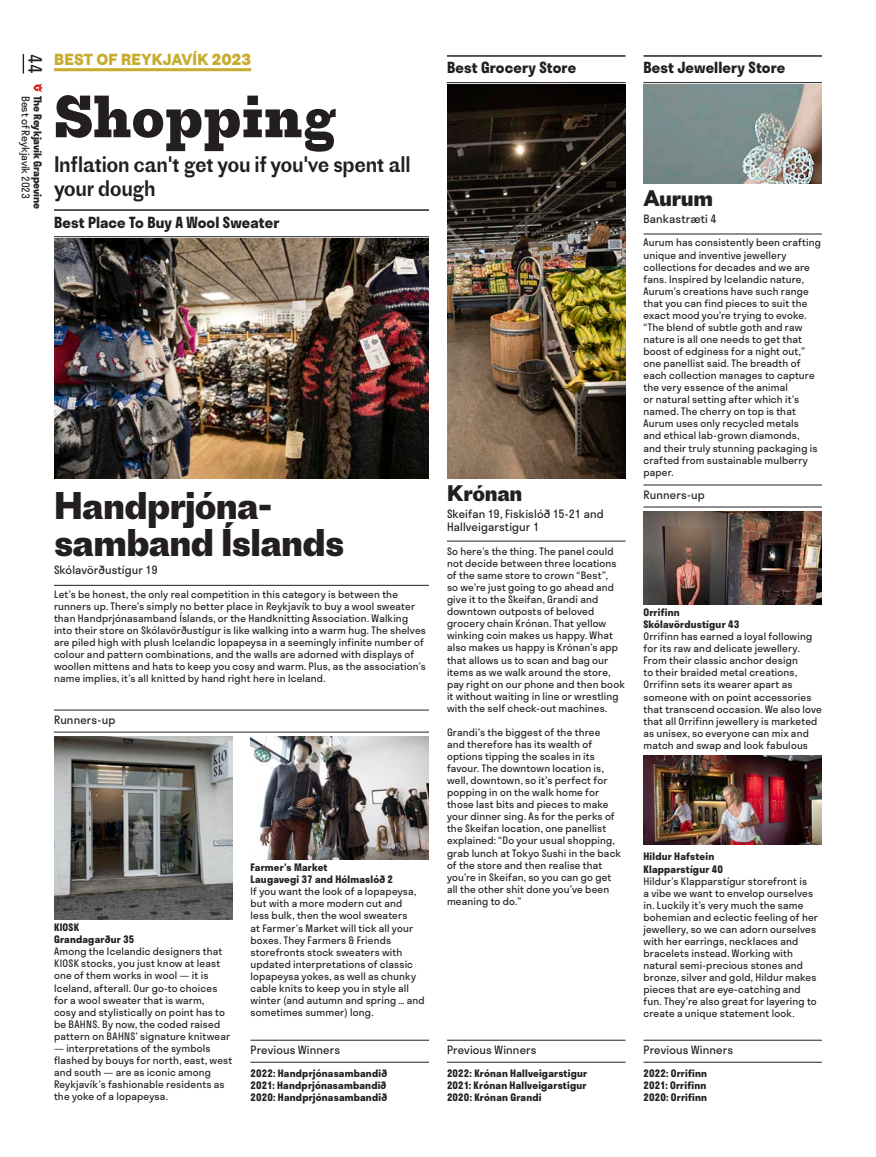
<style>
.page{position:relative;width:876px;height:1157px;background:#fff}
.page>*{position:absolute;margin:0;border:0;box-sizing:border-box;transform-origin:0 0}
.t1{font:700 55.5px "Proto Slab";color:#231f20}
.t2{font:700 36px/37.5px "Proto Grotesk";letter-spacing:-.02em;color:#231f20}
.t3{font:21px/24px "Proto Grotesk";letter-spacing:-.02em;color:#231f20;scale:.95 1}
.t4{font:700 21px "Proto Grotesk";letter-spacing:-.02em;color:#231f20}
.t5{font:18px "Stratos";color:#231f20}
.t6{font:700 15px "Stratos";letter-spacing:.005em;color:#231f20}
.t7{font:700 15px "Proto Grotesk";letter-spacing:.01em;color:#c8ac30;scale:.95 1}
.t8{font:11.25px/13.5px "Stratos";letter-spacing:.015em;color:#231f20}
.t9{font:700 10.5px "Stratos";letter-spacing:-.005em;color:#231f20}
.t10{font:10.5px "Stratos";letter-spacing:-.01em;color:#231f20}
.t11{font:10.05px/12px "Stratos";letter-spacing:.015em;color:#231f20}
.t12{font:700 10.05px/12px "Stratos";letter-spacing:.02em;color:#231f20}
</style>
<div class="page">
<hr style="left:875px;top:0;width:1px;height:1157px;background:#f8f2e4">
<svg style="left:34px;top:84px;width:9px;height:8px"></svg>
<svg style="left:23px;top:54px;width:1px;height:20px"></svg>
<hr style="left:54px;top:68px;width:197px;height:3px;background:#c8ac30">
<hr style="left:54px;top:209px;width:375px;height:2px;background:#231f20">
<hr style="left:54px;top:236px;width:375px;height:1px;background:#231f20">
<hr style="left:54px;top:585px;width:375px;height:1px;background:#231f20">
<hr style="left:54px;top:709px;width:375px;height:1px;background:#231f20">
<hr style="left:54px;top:731px;width:375px;height:1px;background:#231f20">
<img style="left:54px;top:239px;width:375px;height:239px">
<img style="left:54px;top:736px;width:178px;height:183px">
<hr style="left:250px;top:1039px;width:179px;height:1px;background:#231f20">
<hr style="left:250px;top:1061px;width:179px;height:1px;background:#231f20">
<img style="left:250px;top:736px;width:179px;height:123px">
<hr style="left:447px;top:55px;width:178px;height:2px;background:#231f20">
<hr style="left:447px;top:82px;width:178px;height:1px;background:#231f20">
<hr style="left:447px;top:541px;width:178px;height:1px;background:#231f20">
<hr style="left:447px;top:1039px;width:178px;height:1px;background:#231f20">
<hr style="left:447px;top:1061px;width:178px;height:1px;background:#231f20">
<img style="left:447px;top:85px;width:178px;height:394px">
<hr style="left:643px;top:55px;width:179px;height:2px;background:#231f20">
<hr style="left:643px;top:82px;width:179px;height:1px;background:#231f20">
<hr style="left:643px;top:234px;width:179px;height:1px;background:#231f20">
<hr style="left:643px;top:484px;width:179px;height:1px;background:#231f20">
<hr style="left:643px;top:506px;width:179px;height:1px;background:#231f20">
<hr style="left:643px;top:1039px;width:179px;height:1px;background:#231f20">
<hr style="left:643px;top:1061px;width:179px;height:1px;background:#231f20">
<img style="left:643px;top:85px;width:179px;height:99px">
<img style="left:643px;top:511px;width:179px;height:93px">
<img style="left:643px;top:755px;width:179px;height:89px">
<hr style="left:875px;top:868px;width:1px;height:289px;background:#e96a24">
<h3 class="t5" style="left:49px;top:54px;width:21px;rotate:90deg">44</h3>
<h3 class="t7" style="left:54px;top:49px;width:209px">BEST OF REYKJAVÍK 2023</h3>
<h1 class="t1" style="left:54px;top:77px;width:284px">Shopping</h1>
<h3 class="t3" style="left:54px;top:151px;width:377px">Inflation can't get you if you've spent all your dough</h3>
<h3 class="t6" style="left:54px;top:210px;width:227px">Best Place To Buy A Wool Sweater</h3>
<p class="t10" style="left:34px;top:96px;width:105px;rotate:90deg">Best of Reykjavík 2023</p>
<p class="t9" style="left:46px;top:96px;width:115px;rotate:90deg">The Reykjavík Grapevine</p>
<h2 class="t2" style="left:54px;top:486px;width:292px">Handprjóna&shy;samband Íslands</h2>
<p class="t8" style="left:54px;top:563px;width:105px">Skólavörðustígur 19</p>
<p class="t11" style="left:54px;top:588px;width:373px">Let’s be honest, the only real competition in this category is between the runners up. There’s simply no better place in Reykjavík to buy a wool sweater than Handprjónasamband Íslands, or the Handknitting Association. Walking into their store on Skólavörðustígur is like walking into a warm hug. The shelves are piled high with plush Icelandic lopapeysa in a seemingly infinite number of colour and pattern combinations, and the walls are adorned with displays of woollen mittens and hats to keep you cosy and warm. Plus, as the association’s name implies, it’s all knitted by hand right here in Iceland.</p>
<p class="t8" style="left:54px;top:713px;width:63px">Runners-up</p>
<p class="t12" style="left:54px;top:921px;width:82px">KIOSK<br>Grandagarður 35</p>
<p class="t11" style="left:54px;top:945px;width:178px">Among the Icelandic designers that KIOSK stocks, you just know at least one of them works in wool — it is Iceland, afterall. Our go-to choices for a wool sweater that is warm,<br>cosy and stylistically on point has to be BAHNS. By now, the coded raised pattern on BAHNS’ signature knitwear</p>
<p class="t11" style="left:54px;top:1041px;width:180px">— interpretations of the symbols flashed by bouys for north, east, west and south — are as iconic among<br>Reykjavík’s fashionable residents as the yoke of a lopapeysa.</p>
<p class="t12" style="left:250px;top:861px;width:144px">Farmer's Market<br>Laugavegi 37 and Hólmaslóð 2</p>
<p class="t11" style="left:250px;top:885px;width:176px">If you want the look of a lopapeysa, but with a more modern cut and<br>less bulk, then the wool sweaters<br>at Farmer’s Market will tick all your boxes. They Farmers &amp; Friends storefronts stock sweaters with updated interpretations of classic lopapeysa yokes, as well as chunky cable knits to keep you in style all winter (and autumn and spring … and sometimes summer) long.</p>
<p class="t8" style="left:250px;top:1043px;width:91px">Previous Winners</p>
<p class="t12" style="left:250px;top:1066px;width:138px;text-align:justify">2022: Handprjónasambandið 2021: Handprjónasambandið 2020: Handprjónasambandið</p>
<h3 class="t6" style="left:447px;top:56px;width:131px">Best Grocery Store</h3>
<h3 class="t6" style="left:643px;top:56px;width:143px">Best Jewellery Store</h3>
<h3 class="t4" style="left:447px;top:478px;width:77px">Krónan</h3>
<p class="t8" style="left:447px;top:506px;width:158px">Skeifan 19, Fiskislóð 15-21 and<br>Hallveigarstigur 1</p>
<p class="t11" style="left:447px;top:545px;width:179px">So here’s the thing. The panel could not decide between three locations of the same store to crown “Best”,<br>so we’re just going to go ahead and give it to the Skeifan, Grandi and downtown outposts of beloved grocery chain Krónan. That yellow winking coin makes us happy. What also makes us happy is Krónan’s app that allows us to scan and bag our items as we walk around the store, pay right on our phone and then book it without waiting in line or wrestling with the self check-out machines.</p>
<p class="t11" style="left:447px;top:726px;width:176px">Grandi’s the biggest of the three<br>and therefore has its wealth of options tipping the scales in its favour. The downtown location is, well, downtown, so it’s perfect for popping in on the walk home for those last bits and pieces to make your dinner sing. As for the perks of the Skeifan location, one panellist explained: “Do your usual shopping, grab lunch at Tokyo Sushi in the back of the store and then realise that you’re in Skeifan, so you can go get all the other shit done you’ve been meaning to do.”</p>
<p class="t8" style="left:447px;top:1043px;width:91px">Previous Winners</p>
<p class="t12" style="left:447px;top:1066px;width:142px;text-align:justify">2022: Krónan Hallveigarstigur 2021: Krónan Hallveigarstigur 2020: Krónan Grandi</p>
<h3 class="t4" style="left:643px;top:183px;width:71px">Aurum</h3>
<p class="t8" style="left:643px;top:212px;width:75px">Bankastræti 4</p>
<p class="t11" style="left:643px;top:236px;width:179px">Aurum has consistently been crafting unique and inventive jewellery collections for decades and we are fans. Inspired by Icelandic nature,<br>Aurum’s creations have such range that you can find pieces to suit the exact mood you’re trying to evoke. “The blend of subtle goth and raw nature is all one needs to get that boost of edginess for a night out,” one panellist said. The breadth of each collection manages to capture the very essence of the animal<br>or natural setting after which it’s named. The cherry on top is that<br>Aurum uses only recycled metals<br>and ethical lab-grown diamonds,<br>and their truly stunning packaging is crafted from sustainable mulberry paper.</p>
<p class="t8" style="left:643px;top:488px;width:63px">Runners-up</p>
<p class="t12" style="left:643px;top:606px;width:97px">Orrifinn<br>Skólavördustígur 43</p>
<p class="t11" style="left:643px;top:630px;width:180px">Orrifinn has earned a loyal following for its raw and delicate jewellery.<br>From their classic anchor design<br>to their braided metal creations, Orrifinn sets its wearer apart as someone with on point accessories that transcend occasion. We also love that all Orrifinn jewellery is marketed as unisex, so everyone can mix and match and swap and look fabulous</p>
<p class="t12" style="left:643px;top:850px;width:81px">Hildur Hafstein<br>Klapparstígur 40</p>
<p class="t11" style="left:643px;top:874px;width:176px">Hildur’s Klapparstígur storefront is<br>a vibe we want to envelop ourselves in. Luckily it’s very much the same bohemian and eclectic feeling of her jewellery, so we can adorn ourselves with her earrings, necklaces and bracelets instead. Working with natural semi-precious stones and bronze, silver and gold, Hildur makes pieces that are eye-catching and fun. They’re also great for layering to create a unique statement look.</p>
<p class="t8" style="left:643px;top:1043px;width:91px">Previous Winners</p>
<p class="t12" style="left:643px;top:1066px;width:65px;text-align:justify">2022: Orrifinn 2021: Orrifinn 2020: Orrifinn</p>
</div>
